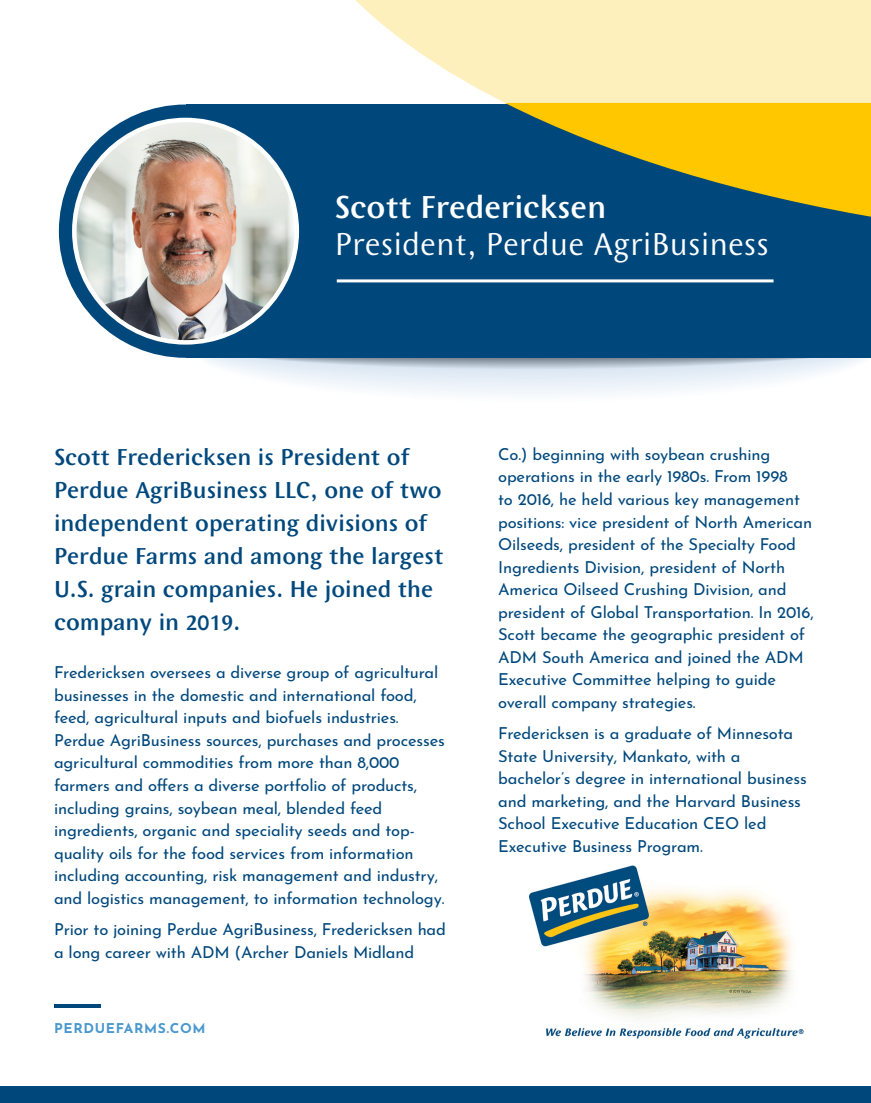
<style>
.page{position:relative;width:871px;height:1103px;background:#fff}
.page>*{position:absolute;margin:0;border:0;box-sizing:border-box;transform-origin:0 0}
.t1{font:33px "Wunderlich";color:#fff}
.t2{font:500 33px "Wunderlich";color:#fff}
.t3{font:500 24px/33px "Wunderlich";color:#00487c}
.t4{font:16.5px/22.5px "Josefin Sans";letter-spacing:-.01em;color:#00487c}
.t5{font:100 13.5px "Josefin Sans";letter-spacing:.05em;color:#4a98cd}
</style>
<div class="page">
<svg style="left:202px;top:358px;width:663px;height:36px"></svg>
<div style="left:186px;top:104px;width:684px;height:254px;background:#00487c"></div>
<svg style="left:59px;top:104px;width:253px;height:254px;fill:#00487c"></svg>
<svg style="left:274px;top:0;width:596px;height:246px"></svg>
<svg style="left:505px;top:103px;width:365px;height:117px;fill:#fec700"></svg>
<hr style="left:336px;top:279px;width:437px;height:3px;background:#fff">
<img style="left:529px;top:865px;width:275px;height:174px">
<div style="left:0;top:1085px;width:870px;height:17px;background:#00487c"></div>
<hr style="left:54px;top:1004px;width:46px;height:3px;background:#00487c">
<img style="left:74px;top:120px;width:223px;height:222px;border-radius:111px">
<p class="t2" style="left:334px;top:188px;width:273px">Scott Fredericksen</p>
<p class="t1" style="left:334px;top:226px;width:435px">President, Perdue AgriBusiness</p>
<p class="t3" style="left:54px;top:440px;width:391px">Scott Fredericksen is President of<br>Perdue AgriBusiness LLC, one of two independent operating divisions of<br>Perdue Farms and among the largest<br>U.S. grain companies. He joined the company in 2019.</p>
<p class="t4" style="left:54px;top:659px;width:392px">Fredericksen oversees a diverse group of agricultural businesses in the domestic and international food, feed, agricultural inputs and biofuels industries.<br>Perdue AgriBusiness sources, purchases and processes agricultural commodities from more than 8,000 farmers and offers a diverse portfolio of products, including grains, soybean meal, blended feed ingredients, organic and speciality seeds and top&shy;quality oils for the food services from information including accounting, risk management and industry, and logistics management, to information technology.</p>
<p class="t4" style="left:54px;top:915px;width:393px">Prior to joining Perdue AgriBusiness, Fredericksen had a long career with ADM (Archer Daniels Midland</p>
<p class="t5" style="left:54px;top:1018px;width:153px">PERDUEFARMS.COM</p>
<p class="t4" style="left:498px;top:441px;width:317px">Co.) beginning with soybean crushing operations in the early 1980s. From 1998<br>to 2016, he held various key management positions: vice president of North American Oilseeds, president of the Specialty Food Ingredients Division, president of North America Oilseed Crushing Division, and president of Global Transportation. In 2016, Scott became the geographic president of ADM South America and joined the ADM Executive Committee helping to guide overall company strategies.</p>
<p class="t4" style="left:498px;top:720px;width:310px">Fredericksen is a graduate of Minnesota State University, Mankato, with a bachelor’s degree in international business and marketing, and the Harvard Business School Executive Education CEO led Executive Business Program.</p>
</div>
